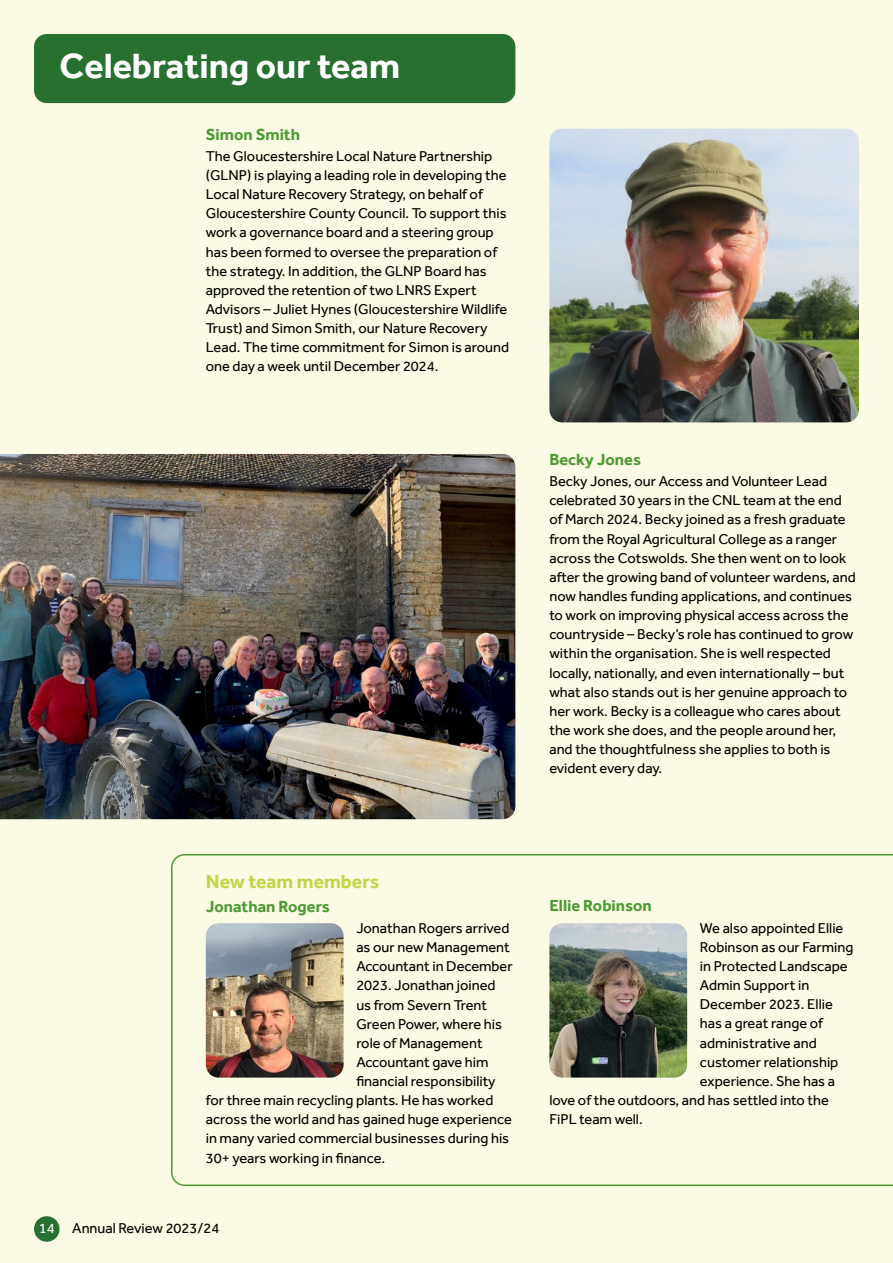
<style>
.page{position:relative;width:893px;height:1263px;background:#fbfae4}
.page>*{position:absolute;margin:0;border:0;box-sizing:border-box;transform-origin:0 0}
.t1{font:700 36px "Effra";color:#fff}
.t2{font:700 19.5px "Effra";color:#c2d44a}
.t3{font:700 16.5px "Effra";color:#4e9a34}
.t4{font:14.7px/19.2px "Effra";color:#000}
.s1{color:#fff}
</style>
<div class="page">
<div style="left:34px;top:1216px;width:26px;height:26px;background:#287030;border-radius:50%"></div>
<img style="left:0;top:454px;width:515px;height:365px">
<div style="left:34px;top:34px;width:481px;height:69px;background:#287030;border-radius:13px"></div>
<img style="left:549px;top:129px;width:310px;height:293px">
<svg style="left:171px;top:854px;width:722px;height:332px"></svg>
<h1 class="t1" style="left:60px;top:45px;width:342px">Celebrating our team</h1>
<p class="t3" style="left:206px;top:124px;width:96px">Simon Smith</p>
<p class="t4" style="left:206px;top:146px;width:305px">The Gloucestershire Local Nature Partnership (GLNP) is playing a leading role in developing the Local Nature Recovery Strategy, on behalf of Gloucestershire County Council. To support this work a governance board and a steering group has been formed to oversee the preparation of the strategy. In addition, the GLNP Board has approved the retention of two LNRS Expert Advisors – Juliet Hynes (Gloucestershire Wildlife Trust) and Simon Smith, our Nature Recovery Lead. The time commitment for Simon is around one day a week until December 2024.</p>
<p class="t3" style="left:549px;top:450px;width:93px">Becky Jones</p>
<p class="t4" style="left:549px;top:471px;width:308px">Becky Jones, our Access and Volunteer Lead celebrated 30 years in the CNL team at the end of March 2024. Becky joined as a fresh graduate from the Royal Agricultural College as a ranger across the Cotswolds. She then went on to look after the growing band of volunteer wardens, and now handles funding applications, and continues to work on improving physical access across the countryside – Becky’s role has continued to grow within the organisation. She is well respected locally, nationally, and even internationally – but what also stands out is her genuine approach to her work. Becky is a colleague who cares about the work she does, and the people around her, and the thoughtfulness she applies to both is evident every day.</p>
<h2 class="t2" style="left:206px;top:870px;width:175px">New team members</h2>
<p class="t3" style="left:206px;top:896px;width:126px">Jonathan Rogers</p>
<p class="t4" style="left:356px;top:918px;width:155px">Jonathan Rogers arrived</p>
<p class="t4" style="left:356px;top:937px;width:155px">as our new Management</p>
<p class="t4" style="left:356px;top:956px;width:158px">Accountant in December</p>
<p class="t4" style="left:356px;top:976px;width:141px">2023. Jonathan joined</p>
<p class="t4" style="left:356px;top:995px;width:132px">us from Severn Trent</p>
<p class="t4" style="left:356px;top:1014px;width:147px">Green Power, where his</p>
<p class="t4" style="left:356px;top:1033px;width:128px">role of Management</p>
<p class="t4" style="left:356px;top:1052px;width:134px">Accountant gave him</p>
<p class="t4" style="left:356px;top:1071px;width:141px">financial responsibility</p>
<p class="t4" style="left:206px;top:1090px;width:289px">for three main recycling plants. He has worked</p>
<p class="t4" style="left:206px;top:1109px;width:308px">across the world and has gained huge experience</p>
<p class="t4" style="left:206px;top:1129px;width:305px">in many varied commercial businesses during his</p>
<p class="t4" style="left:206px;top:1148px;width:181px">30+ years working in finance.</p>
<p class="t4" style="left:39px;top:1218px;width:182px"><span class="s1">14</span> Annual Review 2023/24</p>
<p class="t3" style="left:549px;top:896px;width:104px">Ellie Robinson</p>
<p class="t4" style="left:700px;top:918px;width:145px">We also appointed Ellie</p>
<p class="t4" style="left:700px;top:937px;width:155px">Robinson as our Farming</p>
<p class="t4" style="left:700px;top:956px;width:149px">in Protected Landscape</p>
<p class="t4" style="left:700px;top:975px;width:111px">Admin Support in</p>
<p class="t4" style="left:700px;top:994px;width:134px">December 2023. Ellie</p>
<p class="t4" style="left:700px;top:1014px;width:125px">has a great range of</p>
<p class="t4" style="left:700px;top:1033px;width:118px">administrative and</p>
<p class="t4" style="left:700px;top:1052px;width:140px">customer relationship</p>
<p class="t4" style="left:700px;top:1071px;width:137px">experience. She has a</p>
<p class="t4" style="left:549px;top:1090px;width:281px">love of the outdoors, and has settled into the</p>
<p class="t4" style="left:549px;top:1109px;width:95px">FiPL team well.</p>
</div>
